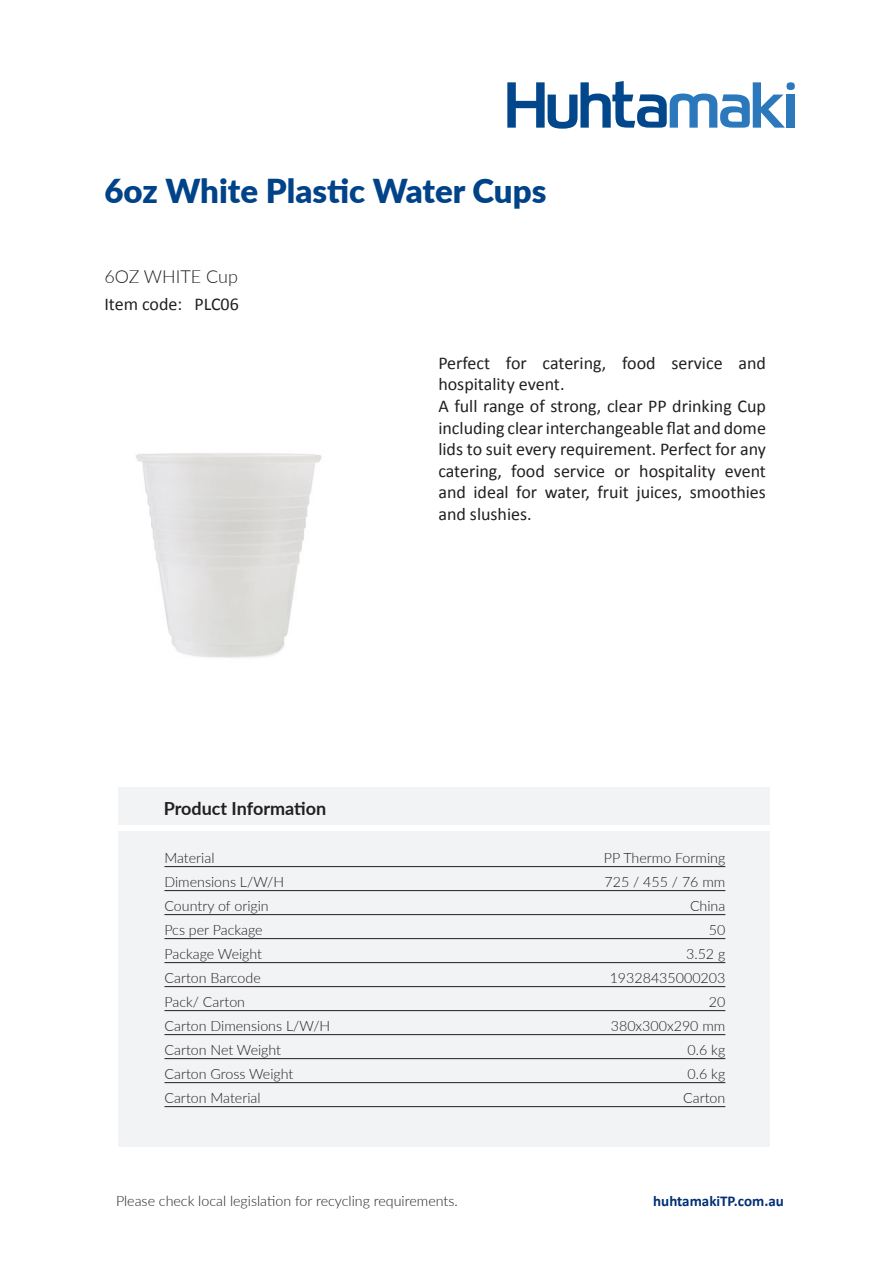
<style>
.page{position:relative;width:893px;height:1263px;background:#fff}
.page>*{position:absolute;margin:0;border:0;box-sizing:border-box;transform-origin:0 0}
.t1{font:900 33px "Lato";color:#004389}
.t2{font:18px/21.6px "Calibri";color:#231f20}
.t3{font:700 18px "Lato";color:#231f20}
.t4{font:300 18px "Lato";color:#231f20}
.t5{font:700 15px "Calibri";color:#002f73}
.t6{font:300 14.25px "Lato";color:#231f20}
</style>
<div class="page">
<svg style="left:507px;top:81px;width:288px;height:48px"></svg>
<div style="left:118px;top:787px;width:652px;height:37px;background:#f2f3f4"></div>
<div style="left:118px;top:831px;width:652px;height:315px;background:#f2f3f4"></div>
<img style="left:136px;top:453px;width:186px;height:205px">
<hr style="left:164px;top:866px;width:561px;height:1px;background:#231f20">
<hr style="left:164px;top:890px;width:561px;height:1px;background:#231f20">
<hr style="left:164px;top:914px;width:561px;height:1px;background:#231f20">
<hr style="left:164px;top:938px;width:561px;height:1px;background:#231f20">
<hr style="left:164px;top:962px;width:561px;height:1px;background:#231f20">
<hr style="left:164px;top:986px;width:561px;height:1px;background:#231f20">
<hr style="left:164px;top:1010px;width:561px;height:1px;background:#231f20">
<hr style="left:164px;top:1034px;width:561px;height:1px;background:#231f20">
<hr style="left:164px;top:1058px;width:561px;height:1px;background:#231f20">
<hr style="left:164px;top:1082px;width:561px;height:1px;background:#231f20">
<hr style="left:164px;top:1106px;width:561px;height:1px;background:#231f20">
<h1 class="t1" style="left:104px;top:166px;width:443px">6oz White Plastic Water Cups</h1>
<p class="t4" style="left:104px;top:263px;width:135px">6OZ WHITE Cup</p>
<p class="t2" style="left:104px;top:293px;width:79px">Item code:</p>
<p class="t2" style="left:194px;top:293px;width:46px">PLC06</p>
<p class="t3" style="left:164px;top:795px;width:164px">Product Information</p>
<p class="t2" style="left:438px;top:351px;width:329px">Perfect for catering, food service and hospitality event.<br>A full range of strong, clear PP drinking Cup including clear interchangeable flat and dome lids to suit every requirement. Perfect for any catering, food service or hospitality event and ideal for water, fruit juices, smoothies and slushies.</p>
<p class="t6" style="left:164px;top:848px;width:52px">Material</p>
<p class="t6" style="left:604px;top:848px;width:123px">PP Thermo Forming</p>
<p class="t6" style="left:164px;top:872px;width:121px">Dimensions L/W/H</p>
<p class="t6" style="left:605px;top:872px;width:122px">725 / 455 / 76 mm</p>
<p class="t6" style="left:164px;top:896px;width:106px">Country of origin</p>
<p class="t6" style="left:690px;top:896px;width:37px">China</p>
<p class="t6" style="left:164px;top:920px;width:100px">Pcs per Package</p>
<p class="t6" style="left:709px;top:920px;width:18px">50</p>
<p class="t6" style="left:164px;top:944px;width:99px">Package Weight</p>
<p class="t6" style="left:686px;top:944px;width:41px">3.52 g</p>
<p class="t6" style="left:164px;top:968px;width:98px">Carton Barcode</p>
<p class="t6" style="left:610px;top:968px;width:117px">19328435000203</p>
<p class="t6" style="left:164px;top:992px;width:82px">Pack/ Carton</p>
<p class="t6" style="left:709px;top:992px;width:18px">20</p>
<p class="t6" style="left:164px;top:1016px;width:167px">Carton Dimensions L/W/H</p>
<p class="t6" style="left:611px;top:1016px;width:116px">380x300x290 mm</p>
<p class="t6" style="left:164px;top:1040px;width:118px">Carton Net Weight</p>
<p class="t6" style="left:688px;top:1040px;width:39px">0.6 kg</p>
<p class="t6" style="left:164px;top:1064px;width:130px">Carton Gross Weight</p>
<p class="t6" style="left:688px;top:1064px;width:39px">0.6 kg</p>
<p class="t6" style="left:164px;top:1088px;width:98px">Carton Material</p>
<p class="t6" style="left:683px;top:1088px;width:44px">Carton</p>
<p class="t6" style="left:116px;top:1190px;width:343px">Please check local legislation for recycling requirements.</p>
<p class="t5" style="left:653px;top:1190px;width:132px">huhtamakiTP.com.au</p>
</div>
